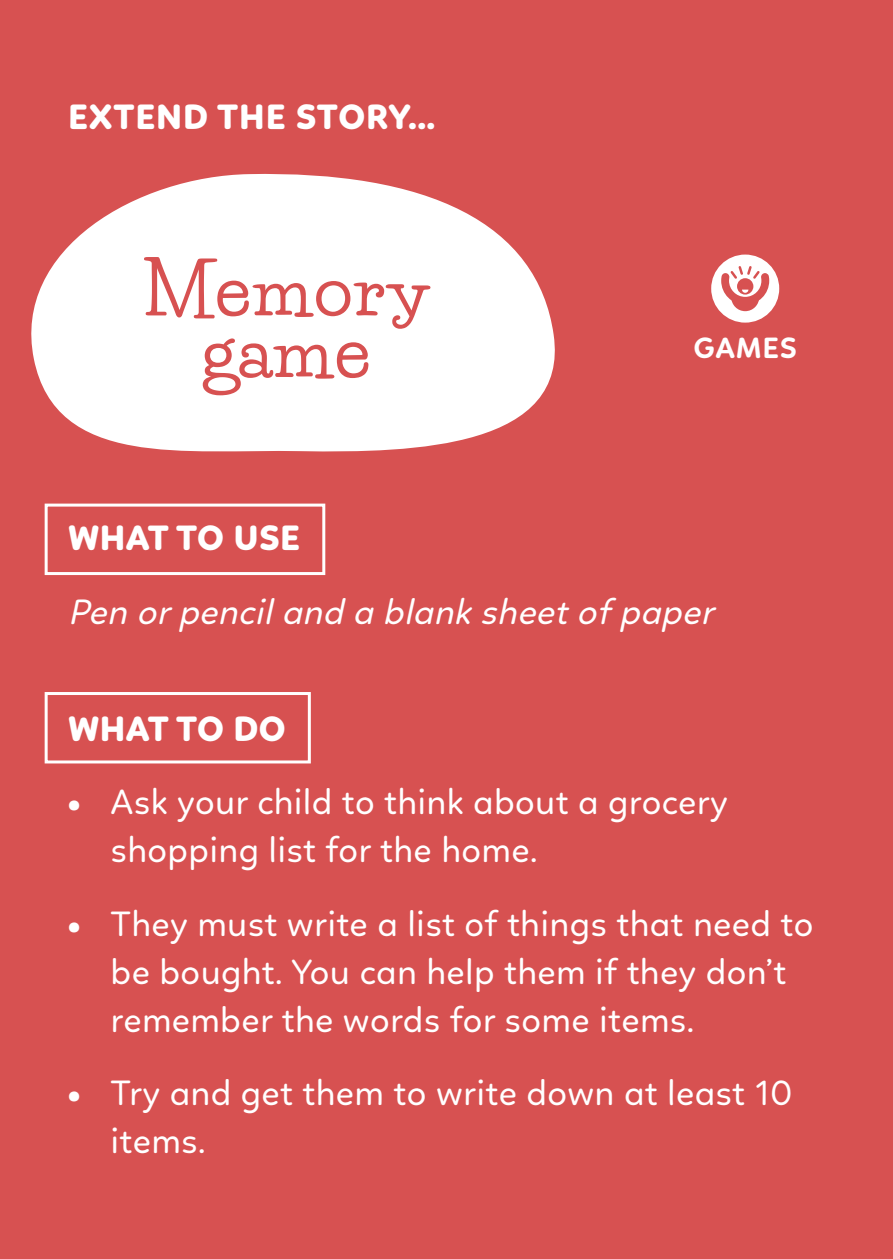
<style>
.page{position:relative;width:893px;height:1259px;background:#d75151}
.page>*{position:absolute;margin:0;border:0;box-sizing:border-box;transform-origin:0 0}
.t1{font:700 72.9px/61.8px "Life Savers";letter-spacing:.02em;color:#d75151;text-align:center}
.t2{font:36px/48px "Linotte";letter-spacing:.01em;color:#fff}
.t3{font:800 36px "Linotte";letter-spacing:.01em;color:#fff}
.t4{font:italic 36px "Linotte";color:#fff}
.t5{font:700 30px "Linotte";letter-spacing:.025em;color:#fff}
</style>
<div class="page">
<svg style="left:31px;top:173px;width:524px;height:279px;fill:#fff"></svg>
<div style="left:45px;top:503px;width:280px;height:72px;border:3px solid #fff"></div>
<div style="left:45px;top:692px;width:266px;height:71px;border:3px solid #fff"></div>
<div style="left:711px;top:254px;width:68px;height:69px;background:#fff;border-radius:50%"></div>
<svg style="left:721px;top:264px;width:48px;height:47px"></svg>
<p class="t3" style="left:68px;top:95px;width:173px">EXTEND THE</p>
<p class="t3" style="left:296px;top:95px;width:24px">STO</p>
<p class="t3" style="left:366px;top:95px;width:71px">RY...</p>
<h1 class="t1" style="left:142px;top:258px;width:290px">Memory game</h1>
<p class="t3" style="left:68px;top:516px;width:234px">WHAT TO USE</p>
<p class="t5" style="left:693px;top:330px;width:105px">GAMES</p>
<p class="t4" style="left:68px;top:590px;width:656px">Pen orpenciland a blank sheetof paper</p>
<p class="t3" style="left:68px;top:707px;width:219px">WHAT TO DO</p>
<p class="t2" style="left:111px;top:778px;width:619px;text-indent:-43px">• Ask your child to think about a grocery shopping list for the home.</p>
<p class="t2" style="left:111px;top:899px;width:704px;text-indent:-43px">• They must write a list of things that need to be bought. You can help them if they don’t remember the words for some items.</p>
<p class="t2" style="left:111px;top:1069px;width:683px;text-indent:-43px">• Try and get them to write down at least 10 items.</p>
</div>
